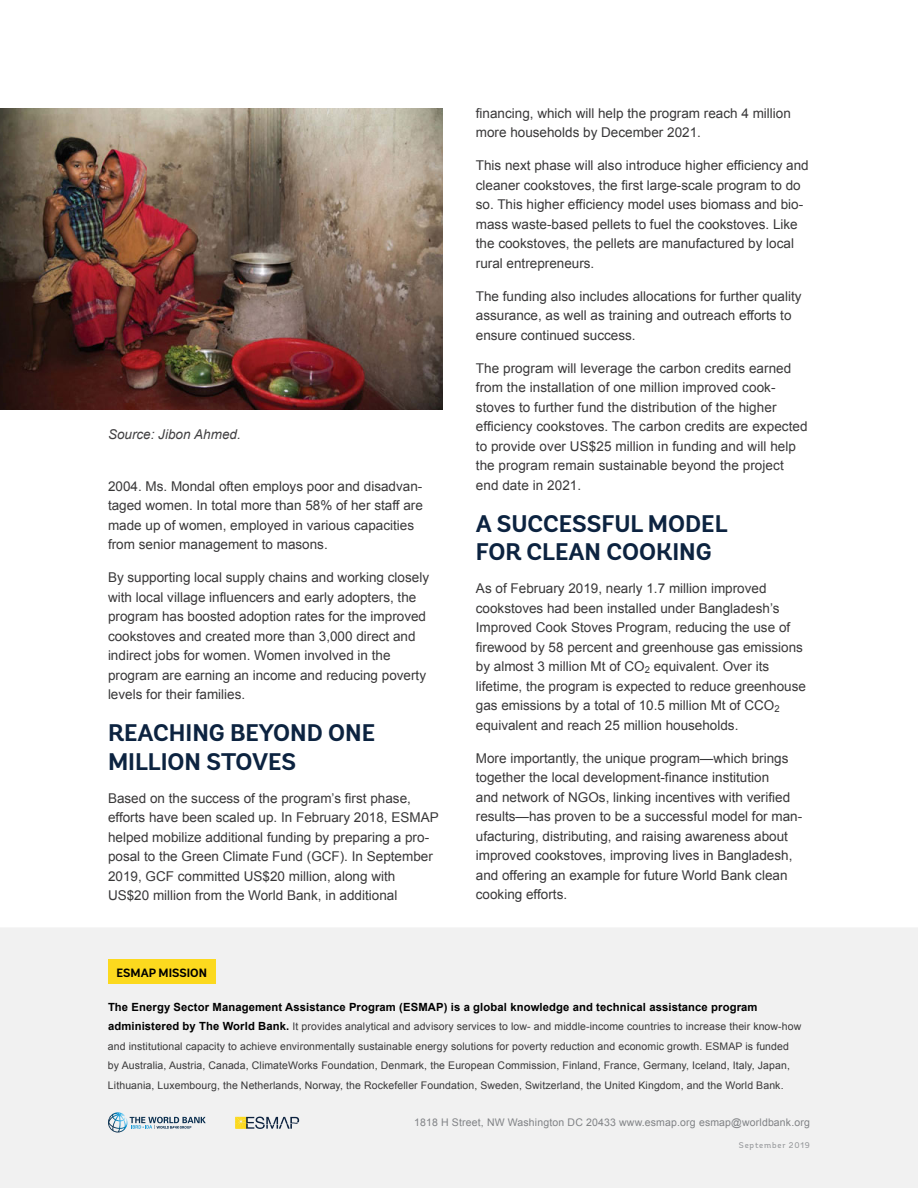
<style>
.page{position:relative;width:918px;height:1188px;background:#fff}
.page>*{position:absolute;margin:0;border:0;box-sizing:border-box;transform-origin:0 0}
.t1{font:700 24px/28.5px "Andes";color:#0c2340}
.t2{font:13.5px/19.5px "Arial";color:#393839}
.t3{font:italic 13.5px "Arial";color:#414042}
.t4{font:700 12px "Andes";color:#000}
.t5{font:700 11.25px "Arial";letter-spacing:.01em;color:#000}
.t6{font:10.5px/19.5px "Arial";letter-spacing:.01em;color:#393839}
.t7{font:10.5px "Arial";letter-spacing:.015em;color:#808285}
.t8{font:8.25px "Andes";letter-spacing:.1em;color:#939598}
.s1{font-style:inherit}
.s2{font-weight:700;font-size:11.25px;color:#000}
</style>
<div class="page">
<div style="left:0;top:928px;width:918px;height:260px;background:#f1f1f1"></div>
<div style="left:108px;top:959px;width:108px;height:25px;background:#fcd91e"></div>
<svg style="left:108px;top:1112px;width:98px;height:21px"></svg>
<svg style="left:235px;top:1117px;width:64px;height:12px"></svg>
<img style="left:0;top:109px;width:442px;height:301px">
<p class="t3" style="left:108px;top:426px;width:134px">Source: Jibon Ahmed.</p>
<p class="t2" style="left:108px;top:476px;width:316px">2004. Ms. Mondal often employs poor and disadvan&shy;taged women. In total more than 58% of her staff are made up of women, employed in various capacities from senior management to masons.</p>
<p class="t2" style="left:108px;top:568px;width:323px">By supporting local supply chains and working closely with local village influencers and early adopters, the program has boosted adoption rates for the improved cookstoves and created more than 3,000 direct and indirect jobs for women. Women involved in the program are earning an income and reducing poverty levels for their families.</p>
<h1 class="t1" style="left:108px;top:719px;width:269px">REACHING BEYOND ONE<br>MILLION STOVES</h1>
<p class="t2" style="left:108px;top:788px;width:332px">Based on the success of the program’s first phase, efforts have been scaled up. In February 2018, ESMAP helped mobilize additional funding by preparing a pro&shy;posal to the Green Climate Fund (GCF). In September 2019, GCF committed US$20 million, along with US$20 million from the World Bank, in additional</p>
<p class="t4" style="left:117px;top:965px;width:92px">ESMAP MISSION</p>
<p class="t2" style="left:476px;top:103px;width:317px">financing, which will help the program reach 4 million more households by December 2021.</p>
<p class="t2" style="left:476px;top:156px;width:334px">This next phase will also introduce higher efficiency and cleaner cookstoves, the first large-scale program to do so. This higher efficiency model uses biomass and bio&shy;mass waste-based pellets to fuel the cookstoves. Like the cookstoves, the pellets are manufactured by local rural entrepreneurs.</p>
<p class="t2" style="left:476px;top:286px;width:327px">The funding also includes allocations for further quality assurance, as well as training and outreach efforts to ensure continued success.</p>
<p class="t2" style="left:476px;top:358px;width:333px">The program will leverage the carbon credits earned from the installation of one million improved cook&shy;stoves to further fund the distribution of the higher efficiency cookstoves. The carbon credits are expected to provide over US$25 million in funding and will help the program remain sustainable beyond the project end date in 2021.</p>
<h1 class="t1" style="left:476px;top:510px;width:253px">A SUCCESSFUL MODEL<br>FOR CLEAN COOKING</h1>
<p class="t2" style="left:476px;top:579px;width:332px">As of February 2019, nearly 1.7 million improved cookstoves had been installed under Bangladesh’s Improved Cook Stoves Program, reducing the use of firewood by 58 percent and greenhouse gas emissions by almost 3 <span class="s1">million Mt</span> of CO<sub>2</sub> equivalent. Over its lifetime, the program is expected to reduce greenhouse gas emissions by a total of 10.5 <span class="s1">million Mt</span> of C<span class="s1">C</span>O<sub>2 </sub>equivalent and reach 25 million households.</p>
<p class="t2" style="left:476px;top:748px;width:328px">More importantly, the unique program—which brings together the local development-finance institution<br>and network of NGOs, linking incentives with verified results—has proven to be a successful model for man&shy;ufacturing, distributing, and raising awareness about improved cookstoves, improving lives in Bangladesh, and offering an example for future World Bank clean cooking efforts.</p>
<p class="t5" style="left:108px;top:1000px;width:651px">The Energy Sector Management Assistance Program (ESMAP) is a global knowledge and technical assistance program</p>
<p class="t6" style="left:108px;top:1017px;width:695px"><span class="s2">administered by The World Bank.</span> It provides analytical and advisory services to low- and middle-income countries to increase their know-how and institutional capacity to achieve environmentally sustainable energy solutions for poverty reduction and economic growth. ESMAP is funded by Australia, Austria, Canada, ClimateWorks Foundation, Denmark, the European Commission, Finland, France, Germany, Iceland, Italy, Japan, Lithuania, Luxembourg, the Netherlands, Norway, the Rockefeller Foundation, Sweden, Switzerland, the United Kingdom, and the World Bank.</p>
<p class="t7" style="left:414px;top:1116px;width:397px">1818 H Street, NW Washington DC 20433 www.esmap.org esmap@worldbank.org</p>
<p class="t8" style="left:739px;top:1140px;width:73px">September 2019</p>
</div>
